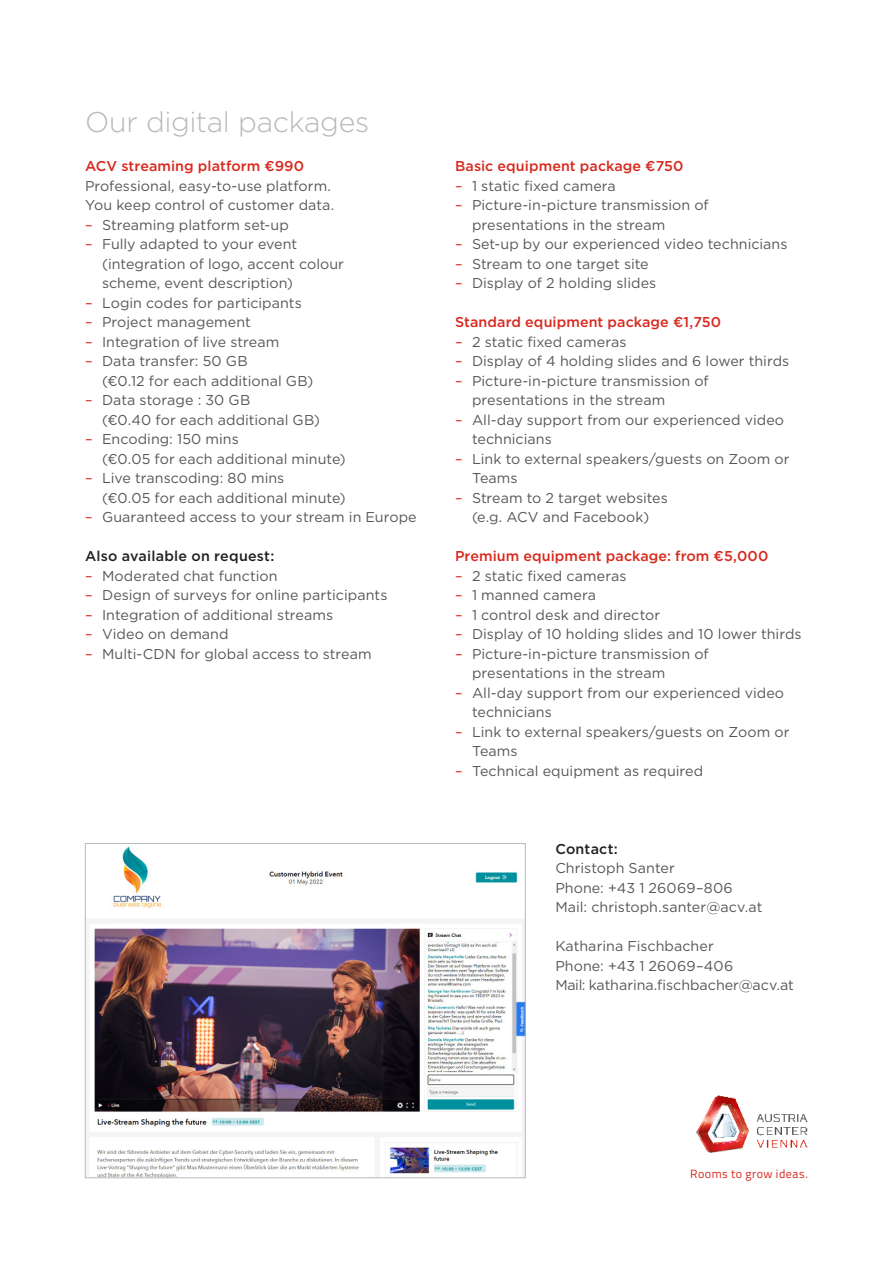
<style>
.page{position:relative;width:893px;height:1263px;background:#fff}
.page>*{position:absolute;margin:0;border:0;box-sizing:border-box;transform-origin:0 0}
.Fließtext{font:300 28.5px "Gotham";letter-spacing:-.01em;color:#b8b9b9}
.Zwischenheadline_ROT{font:14.25px/19.5px "Gotham";letter-spacing:.005em;color:#575855}
.Fließtext-2{font:14.25px/19.5px "Gotham";letter-spacing:.005em;color:#575855}
.Zwischenheadline_ROT-2{font:500 14.25px "Gotham";letter-spacing:.005em;color:#d8281e}
.Zwischenheadline_sch{font:500 14.25px "Gotham";letter-spacing:.015em;color:#231f20}
.Headline{font:12px "Titillium Web";letter-spacing:.04em;color:#d8281e}
.s1{font-weight:500;color:#d8281e}
.s2{color:#d8281e}
</style>
<div class="page">
<img style="left:696px;top:1095px;width:112px;height:58px">
<img style="left:87px;top:846px;width:436px;height:330px">
<div style="left:85px;top:843px;width:440px;height:335px;border:1px solid #b8b9b9"></div>
<p class="Fließtext" style="left:85px;top:104px;width:286px">Our digital packages</p>
<p class="Zwischenheadline_ROT" style="left:85px;top:156px;width:251px"><span class="s1">ACV streaming platform €990<br></span>Professional, easy-to-use platform.<br>You keep control of customer data.</p>
<p class="Zwischenheadline_ROT" style="left:85px;top:214px;width:205px"><span class="s2">–</span> Streaming platform set-up</p>
<p class="Zwischenheadline_ROT" style="left:102px;top:234px;width:243px;text-indent:-17px"><span class="s2">–</span> Fully adapted to your event (integration of logo, accent colour scheme, event description)</p>
<p class="Zwischenheadline_ROT" style="left:85px;top:292px;width:218px"><span class="s2">–</span> Login codes for participants</p>
<p class="Zwischenheadline_ROT" style="left:85px;top:312px;width:167px"><span class="s2">–</span> Project management</p>
<p class="Zwischenheadline_ROT" style="left:85px;top:331px;width:196px"><span class="s2">–</span> Integration of live stream</p>
<p class="Zwischenheadline_ROT" style="left:102px;top:351px;width:213px;text-indent:-17px"><span class="s2">–</span> Data transfer: 50 GB<br>(€0.12 for each additional GB)</p>
<p class="Zwischenheadline_ROT" style="left:102px;top:390px;width:220px;text-indent:-17px"><span class="s2">–</span> Data storage : 30 GB<br>(€0.40 for each additional GB)</p>
<p class="Zwischenheadline_ROT" style="left:102px;top:429px;width:245px;text-indent:-17px"><span class="s2">–</span> Encoding: 150 mins<br>(€0.05 for each additional minute)</p>
<p class="Zwischenheadline_ROT" style="left:102px;top:468px;width:245px;text-indent:-17px"><span class="s2">–</span> Live transcoding: 80 mins<br>(€0.05 for each additional minute)</p>
<p class="Zwischenheadline_ROT" style="left:85px;top:507px;width:333px"><span class="s2">–</span> Guaranteed access to your stream in Europe</p>
<p class="Zwischenheadline_sch" style="left:85px;top:547px;width:191px">Also available on request:</p>
<p class="Fließtext-2" style="left:85px;top:565px;width:194px"><span class="s2">–</span> Moderated chat function</p>
<p class="Fließtext-2" style="left:85px;top:585px;width:304px"><span class="s2">–</span> Design of surveys for online participants</p>
<p class="Fließtext-2" style="left:85px;top:604px;width:250px"><span class="s2">–</span> Integration of additional streams</p>
<p class="Fließtext-2" style="left:85px;top:624px;width:145px"><span class="s2">–</span> Video on demand</p>
<p class="Fließtext-2" style="left:85px;top:643px;width:288px"><span class="s2">–</span> Multi-CDN for global access to stream</p>
<p class="Zwischenheadline_ROT-2" style="left:455px;top:157px;width:230px">Basic equipment package €750</p>
<p class="Fließtext-2" style="left:455px;top:175px;width:162px"><span class="s2">–</span> 1 static fixed camera</p>
<p class="Fließtext-2" style="left:472px;top:195px;width:238px;text-indent:-17px"><span class="s2">–</span> Picture-in-picture transmission of presentations in the stream</p>
<p class="Fließtext-2" style="left:455px;top:234px;width:334px"><span class="s2">–</span> Set-up by our experienced video technicians</p>
<p class="Fließtext-2" style="left:455px;top:253px;width:195px"><span class="s2">–</span> Stream to one target site</p>
<p class="Fließtext-2" style="left:455px;top:273px;width:203px"><span class="s2">–</span> Display of 2 holding slides</p>
<p class="Zwischenheadline_ROT-2" style="left:455px;top:313px;width:268px">Standard equipment package €1,750</p>
<p class="Fließtext-2" style="left:455px;top:331px;width:173px"><span class="s2">–</span> 2 static fixed cameras</p>
<p class="Fließtext-2" style="left:455px;top:351px;width:336px"><span class="s2">–</span> Display of 4 holding slides and 6 lower thirds</p>
<p class="Fließtext-2" style="left:472px;top:370px;width:238px;text-indent:-17px"><span class="s2">–</span> Picture-in-picture transmission of presentations in the stream</p>
<p class="Fließtext-2" style="left:472px;top:409px;width:314px;text-indent:-17px"><span class="s2">–</span> All-day support from our experienced video technicians</p>
<p class="Fließtext-2" style="left:472px;top:448px;width:319px;text-indent:-17px"><span class="s2">–</span> Link to external speakers/guests on Zoom or<br>Teams</p>
<p class="Fließtext-2" style="left:455px;top:487px;width:214px;text-align:center"><span class="s2">–</span> Stream to 2 target websites (e.g. ACV and Facebook)</p>
<p class="Zwischenheadline_ROT-2" style="left:455px;top:547px;width:315px">Premium equipment package: from €5,000</p>
<p class="Zwischenheadline_ROT" style="left:455px;top:565px;width:173px"><span class="s2">–</span> 2 static fixed cameras</p>
<p class="Zwischenheadline_ROT" style="left:455px;top:585px;width:143px"><span class="s2">–</span> 1 manned camera</p>
<p class="Zwischenheadline_ROT" style="left:455px;top:604px;width:207px"><span class="s2">–</span> 1 control desk and director</p>
<p class="Zwischenheadline_ROT" style="left:455px;top:624px;width:348px"><span class="s2">–</span> Display of 10 holding slides and 10 lower thirds</p>
<p class="Zwischenheadline_ROT" style="left:472px;top:643px;width:238px;text-indent:-17px"><span class="s2">–</span> Picture-in-picture transmission of presentations in the stream</p>
<p class="Zwischenheadline_ROT" style="left:472px;top:682px;width:314px;text-indent:-17px"><span class="s2">–</span> All-day support from our experienced video technicians</p>
<p class="Zwischenheadline_ROT" style="left:472px;top:721px;width:319px;text-indent:-17px"><span class="s2">–</span> Link to external speakers/guests on Zoom or<br>Teams</p>
<p class="Zwischenheadline_ROT" style="left:455px;top:760px;width:250px"><span class="s2">–</span> Technical equipment as required</p>
<p class="Zwischenheadline_sch" style="left:555px;top:839px;width:64px">Contact:</p>
<p class="Fließtext-2" style="left:555px;top:858px;width:121px">Christoph Santer</p>
<p class="Fließtext-2" style="left:555px;top:877px;width:209px">Phone: +43 1 26069–806<br>Mail: christoph.santer@acv.at</p>
<p class="Fließtext-2" style="left:555px;top:936px;width:160px">Katharina Fischbacher</p>
<p class="Fließtext-2" style="left:555px;top:955px;width:179px">Phone: +43 1 26069–406</p>
<p class="Fließtext-2" style="left:555px;top:975px;width:240px">Mail: katharina.fischbacher@acv.at</p>
<p class="Headline" style="left:690px;top:1165px;width:119px">Rooms to grow ideas.</p>
</div>
